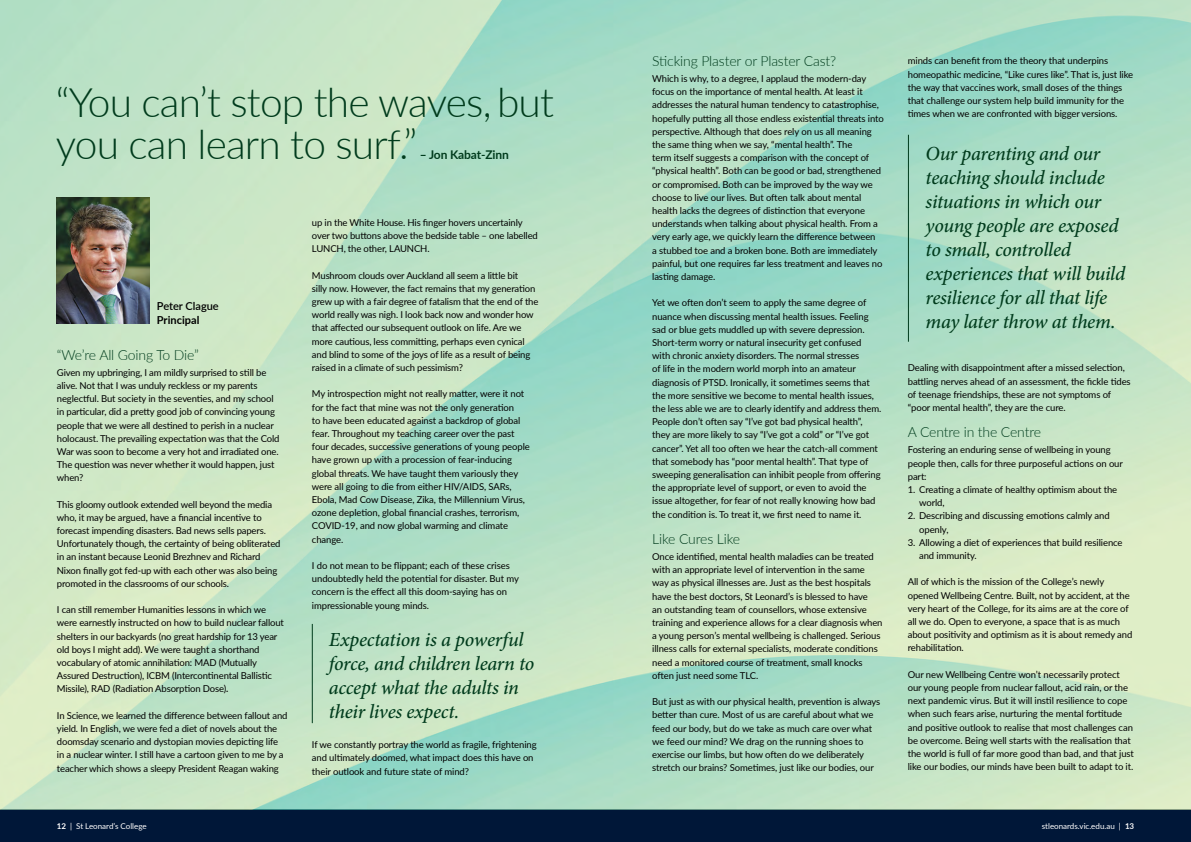
<style>
.page{position:relative;width:1191px;height:842px;background:#fff}
.page>*{position:absolute;margin:0;border:0;box-sizing:border-box;transform-origin:0 0}
.t1{font:300 40.7px/42.6px "Lato";letter-spacing:-.02em;color:#003b1c}
.t2{font:italic 500 20px/24px "Minion Pro";letter-spacing:-.015em;color:#003b1c}
.t3{font:300 14px "Lato";letter-spacing:-.01em;color:#003b1c}
.t4{font:700 12px "Lato";letter-spacing:-.01em;color:#003b1c}
.t5{font:600 11px "Lato";color:#000}
.t6{font:700 11px "Lato";color:#000}
.t7{font:9.5px/13.2px "Lato";letter-spacing:-.01em;color:#000}
.t8{font:8px "Lato";color:#fff}
.s1{font-weight:600}
.s2{font-weight:700}
</style>
<div class="page">
<div style="left:0;top:809px;width:595px;height:33px;background:#001738"></div>
<div style="left:595px;top:809px;width:596px;height:33px;background:#001738"></div>
<img style="left:0;top:0;width:1191px;height:809px">
<img style="left:57px;top:197px;width:92px;height:127px">
<hr style="left:312px;top:624px;width:1px;height:99px;background:#003b1c">
<hr style="left:908px;top:135px;width:1px;height:207px;background:#003b1c">
<h1 class="t1" style="left:56px;top:79px;width:500px">“You can’t stop the waves, but you can learn to surf.”</h1>
<p class="t4" style="left:420px;top:146px;width:91px">– Jon Kabat-Zinn</p>
<p class="t5" style="left:157px;top:298px;width:63px">Peter Clague</p>
<p class="t6" style="left:157px;top:311px;width:44px">Principal</p>
<h3 class="t3" style="left:57px;top:345px;width:143px">“We’re All Going To Die”</h3>
<p class="t7" style="left:57px;top:365px;width:224px">Given my upbringing, I am mildly surprised to still be alive. Not that I was unduly reckless or my parents neglectful. But society in the seventies, and my school in particular, did a pretty good job of convincing young people that we were all destined to perish in a nuclear holocaust. The prevailing expectation was that the Cold War was soon to become a very hot and irradiated one.<br>The question was never whether it would happen, just when?</p>
<p class="t7" style="left:57px;top:497px;width:225px">This gloomy outlook extended well beyond the media who, it may be argued, have a financial incentive to forecast impending disasters. Bad news sells papers.<br>Unfortunately though, the certainty of being obliterated in an instant because Leonid Brezhnev and Richard Nixon finally got fed-up with each other was also being promoted in the classrooms of our schools.</p>
<p class="t7" style="left:57px;top:603px;width:228px">I can still remember Humanities lessons in which we were earnestly instructed on how to build nuclear fallout shelters in our backyards (no great hardship for 13 year old boys I might add). We were taught a shorthand vocabulary of atomic annihilation: MAD (Mutually Assured Destruction), ICBM (Intercontinental Ballistic Missile), RAD (Radiation Absorption Dose)<span class="s1">.</span></p>
<p class="t7" style="left:57px;top:708px;width:232px">In Science, we learned the difference between fallout and yield. In English, we were fed a diet of novels about the doomsday scenario and dystopian movies depicting life in a nuclear winter. I still have a cartoon given to me by a teacher which shows a sleepy President Reagan waking</p>
<p class="t7" style="left:312px;top:215px;width:227px">up in the White House. His finger hovers uncertainly over two buttons above the bedside table – one labelled<br>LUNCH, the other, LAUNCH.</p>
<p class="t7" style="left:312px;top:268px;width:228px">Mushroom clouds over Auckland all seem a little bit<br>silly now. However, the fact remains that my generation grew up with a fair degree of fatalism that the end of the world really was nigh. I look back now and wonder how that affected our subsequent outlook on life. Are we more cautious, less committing, perhaps even cynical and blind to some of the joys of life as a result of being raised in a climate of such pessimism?</p>
<p class="t7" style="left:312px;top:387px;width:219px">My introspection might not really matter, were it not for the fact that mine was not the only generation<br>to have been educated against a backdrop of global fear. Throughout my teaching career over the past four decades, successive generations of young people have grown up with a procession of fear-inducing global threats. We have taught them variously they were all going to die from either HIV/AIDS, SARs, Ebola, Mad Cow Disease, Zika, the Millennium Virus, ozone depletion, global financial crashes, terrorism, COVID-19, and now global warming and climate change.</p>
<p class="t7" style="left:312px;top:558px;width:208px">I do not mean to be flippant; each of these crises undoubtedly held the potential for disaster. But my concern is the effect all this doom-saying has on impressionable young minds.</p>
<h2 class="t2" style="left:329px;top:627px;width:207px">Expectation is a powerful force, and children learn to accept what the adults in their lives expect.</h2>
<p class="t7" style="left:312px;top:738px;width:226px">If we constantly portray the world as fragile, frightening and ultimately doomed, what impact does this have on their outlook and future state of mind?</p>
<h3 class="t3" style="left:652px;top:51px;width:185px">Sticking Plaster or Plaster Cast?</h3>
<p class="t7" style="left:652px;top:72px;width:233px">Which is why, to a degree, I applaud the modern-day focus on the importance of mental health. At least it addresses the natural human tendency to catastrophise, hopefully putting all those endless existential threats into perspective. Although that does rely on us all meaning the same thing when we say, “mental health”. The<br>term itself suggests a comparison with the concept of “physical health”. Both can be good or bad, strengthened or compromised. Both can be improved by the way we choose to live our lives. But often talk about mental health lacks the degrees of distinction that everyone understands when talking about physical health. From a very early age, we quickly learn the difference between<br>a stubbed toe and a broken bone. Both are immediately painful, but one requires far less treatment and leaves no lasting damage.</p>
<p class="t7" style="left:652px;top:296px;width:231px">Yet we often don’t seem to apply the same degree of nuance when discussing mental health issues. Feeling sad or blue gets muddled up with severe depression.<br>Short-term worry or natural insecurity get confused with chronic anxiety disorders. The normal stresses<br>of life in the modern world morph into an amateur diagnosis of PTSD. Ironically, it sometimes seems that the more sensitive we become to mental health issues, the less able we are to clearly identify and address them.<br>People don’t often say “I’ve got bad physical health”, they are more likely to say “I’ve got a cold” or “I’ve got cancer”. Yet all too often we hear the catch-all comment that somebody has “poor mental health”. That type of sweeping generalisation can inhibit people from offering the appropriate level of support, or even to avoid the issue altogether, for fear of not really knowing how bad the condition is. To treat it, we first need to name it.</p>
<h3 class="t3" style="left:652px;top:529px;width:89px">Like Cures Like</h3>
<p class="t7" style="left:652px;top:550px;width:232px">Once identified, mental health maladies can be treated with an appropriate level of intervention in the same way as physical illnesses are. Just as the best hospitals have the best doctors, St Leonard’s is blessed to have<br>an outstanding team of counsellors, whose extensive training and experience allows for a clear diagnosis when a young person’s mental wellbeing is challenged. Serious illness calls for external specialists, moderate conditions need a monitored course of treatment, small knocks often just need some TLC.</p>
<p class="t7" style="left:652px;top:695px;width:230px">But just as with our physical health, prevention is always better than cure. Most of us are careful about what we feed our body, but do we take as much care over what we feed our mind? We drag on the running shoes to exercise our limbs, but how often do we deliberately stretch our brains? Sometimes, just like our bodies, our</p>
<p class="t7" style="left:907px;top:54px;width:227px">minds can benefit from the theory that underpins homeopathic medicine, “Like cures like”. That is, just like the way that vaccines work, small doses of the things that challenge our system help build immunity for the times when we are confronted with bigger versions.</p>
<h2 class="t2" style="left:925px;top:142px;width:201px">Our parenting and our teaching should include situations in which our young people are exposed to small, controlled experiences that will build resilience for all that life may later throw at them.</h2>
<p class="t7" style="left:907px;top:361px;width:224px">Dealing with disappointment after a missed selection, battling nerves ahead of an assessment, the fickle tides of teenage friendships, these are not symptoms of “poor mental health”, they are the cure.</p>
<h3 class="t3" style="left:907px;top:423px;width:135px">A Centre in the Centre</h3>
<p class="t7" style="left:907px;top:443px;width:217px">Fostering an enduring sense of wellbeing in young people then, calls for three purposeful actions on our part:</p>
<p class="t7" style="left:919px;top:482px;width:200px;text-indent:-11px">1. Creating a climate of healthy optimism about the world,</p>
<p class="t7" style="left:919px;top:509px;width:192px;text-indent:-11px">2. Describing and discussing emotions calmly and openly,</p>
<p class="t7" style="left:919px;top:535px;width:205px;text-indent:-11px">3. Allowing a diet of experiences that build resilience and immunity.</p>
<p class="t7" style="left:907px;top:575px;width:226px">All of which is the mission of the College’s newly opened Wellbeing Centre. Built, not by accident, at the very heart of the College, for its aims are at the core of all we do. Open to everyone, a space that is as much about positivity and optimism as it is about remedy and rehabilitation.</p>
<p class="t7" style="left:907px;top:667px;width:228px">Our new Wellbeing Centre won’t necessarily protect our young people from nuclear fallout, acid rain, or the next pandemic virus. But it will instil resilience to cope when such fears arise, nurturing the mental fortitude and positive outlook to realise that most challenges can be overcome. Being well starts with the realisation that the world is full of far more good than bad, and that just like our bodies, our minds have been built to adapt to it.</p>
<p class="t8" style="left:57px;top:820px;width:91px"><span class="s2">12</span> | St Leonard’s College</p>
<p class="t8" style="left:1041px;top:820px;width:94px">stleonards.vic.edu.au | <span class="s2">13</span></p>
</div>
